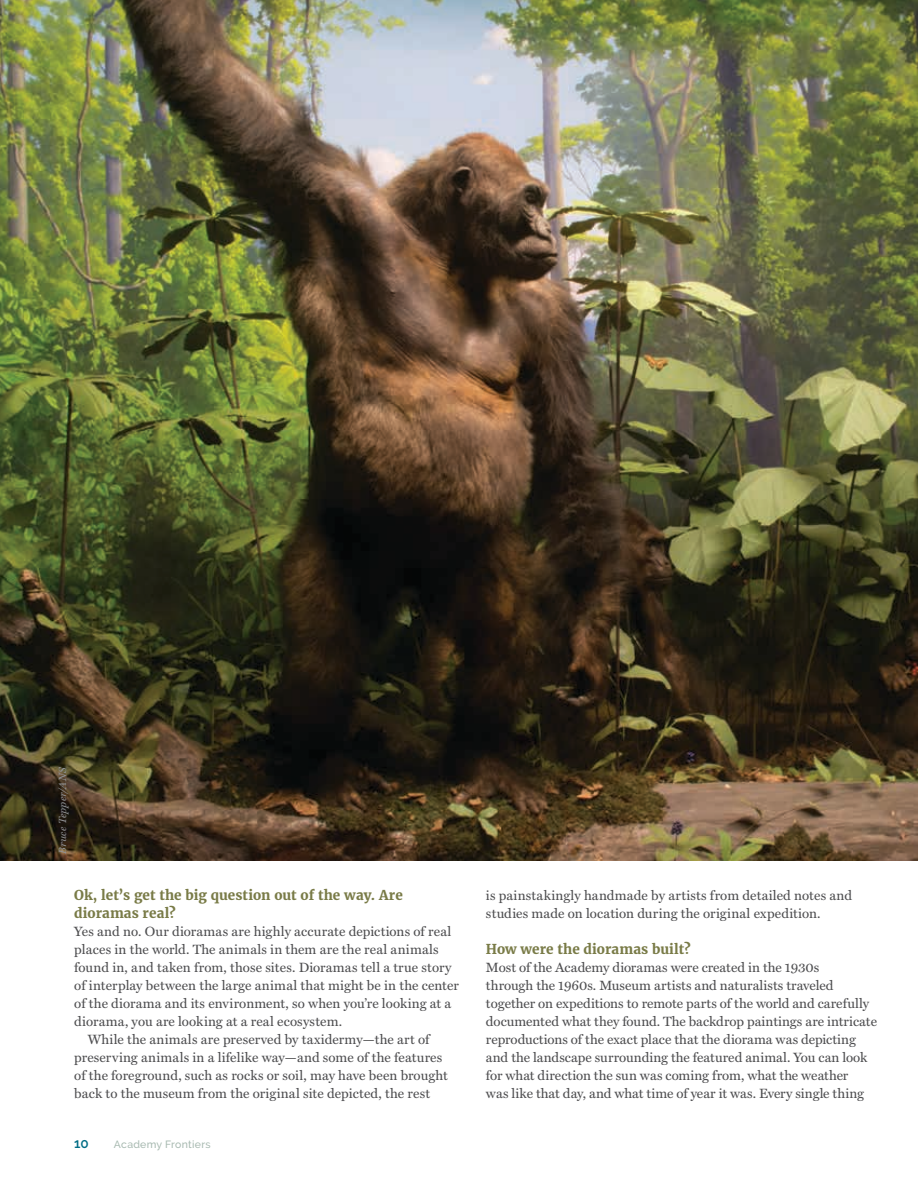
<style>
.page{position:relative;width:918px;height:1188px;background:#fff}
.page>*{position:absolute;margin:0;border:0;box-sizing:border-box;transform-origin:0 0}
.t1{font:13.5px/18px "Miller Text Roman";letter-spacing:.005em;color:#4d4d4f}
.t2{font:700 13.5px/18px "Merriweather";letter-spacing:.005em;color:#797b47}
.t3{font:600 13.5px "Raleway";color:#006d85}
.t4{font:500 10.5px "Raleway";letter-spacing:.025em;color:#a8bab1}
.t5{font:italic 10.5px "Miller Text";letter-spacing:.025em;color:#919396}
</style>
<div class="page">
<img style="left:0;top:0;width:918px;height:861px">
<p class="t5" style="left:56px;top:854px;width:88px;rotate:-90deg">Bruce Tepper/ANS</p>
<p class="t2" style="left:74px;top:886px;width:330px">Ok, let’s get the big question out of the way. Are dioramas real?</p>
<p class="t1" style="left:74px;top:922px;width:379px">Yes and no. Our dioramas are highly accurate depictions of real</p>
<p class="t1" style="left:74px;top:940px;width:366px">places in the world. The animals in them are the real animals</p>
<p class="t1" style="left:74px;top:958px;width:379px">found in, and taken from, those sites. Dioramas tell a true story</p>
<p class="t1" style="left:74px;top:976px;width:386px">of interplay between the large animal that might be in the center</p>
<p class="t1" style="left:74px;top:994px;width:379px">of the diorama and its environment, so when you’re looking at a</p>
<p class="t1" style="left:74px;top:1012px;width:269px">diorama, you are looking at a real ecosystem.</p>
<p class="t1" style="left:88px;top:1030px;width:343px">While the animals are preserved by taxidermy—the art of</p>
<p class="t1" style="left:74px;top:1048px;width:370px">preserving animals in a lifelike way—and some of the features</p>
<p class="t1" style="left:74px;top:1066px;width:375px">of the foreground, such as rocks or soil, may have been brought</p>
<p class="t1" style="left:74px;top:1084px;width:357px">back to the museum from the original site depicted, the rest</p>
<p class="t3" style="left:74px;top:1135px;width:16px">10</p>
<p class="t4" style="left:114px;top:1138px;width:98px">Academy Frontiers</p>
<p class="t1" style="left:486px;top:886px;width:368px">is painstakingly handmade by artists from detailed notes and studies made on location during the original expedition.</p>
<p class="t2" style="left:486px;top:940px;width:206px">How were the dioramas built?</p>
<p class="t1" style="left:486px;top:958px;width:393px">Most of the Academy dioramas were created in the 1930s<br>through the 1960s. Museum artists and naturalists traveled together on expeditions to remote parts of the world and carefully documented what they found. The backdrop paintings are intricate reproductions of the exact place that the diorama was depicting and the landscape surrounding the featured animal. You can look for what direction the sun was coming from, what the weather<br>was like that day, and what time of year it was. Every single thing</p>
</div>
